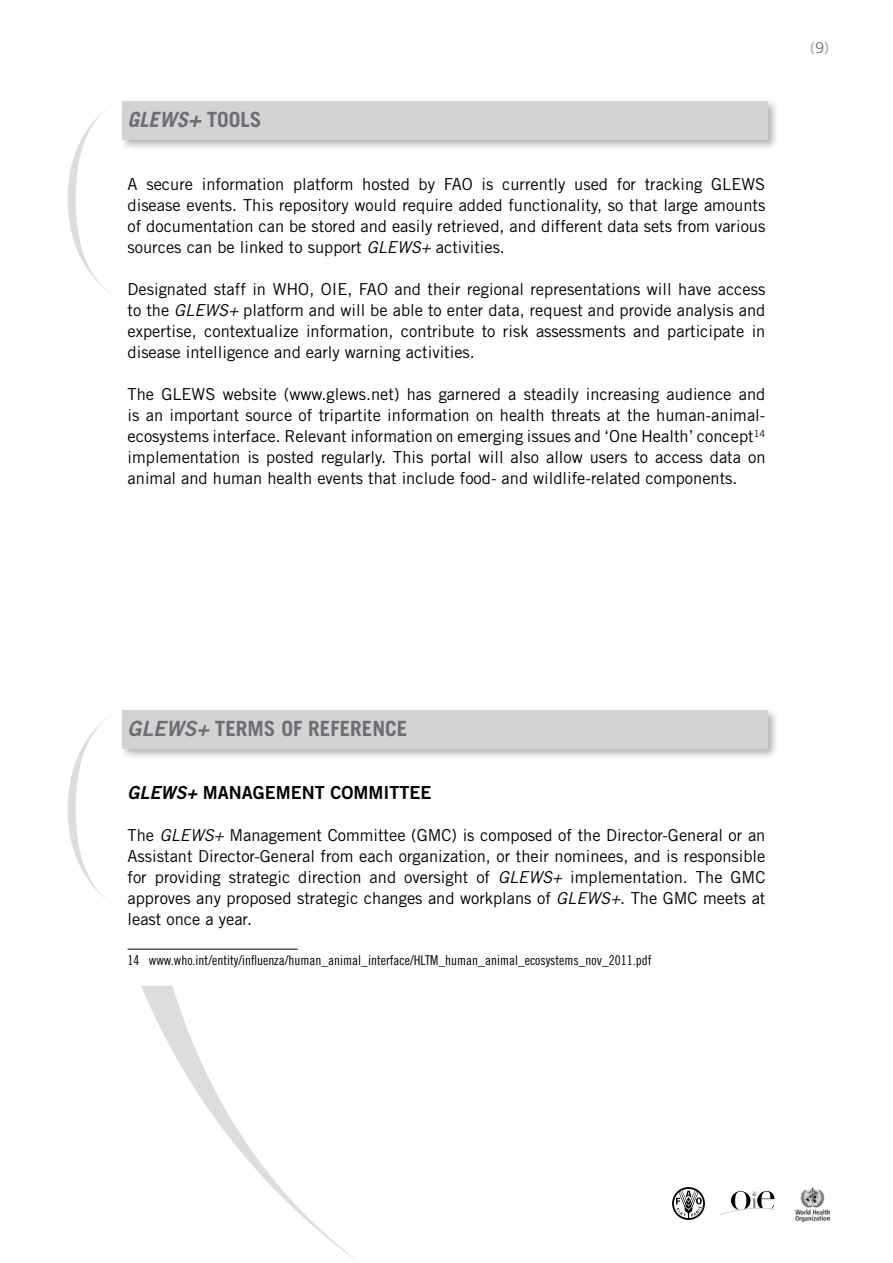
<style>
.page{position:relative;width:893px;height:1263px;background:#fff}
.page>*{position:absolute;margin:0;border:0;box-sizing:border-box;transform-origin:0 0}
.t1{font:700 21px "Trade Gothic LT Std";color:#6d6e71}
.t2{font:italic 700 21px "Trade Gothic LT Std";color:#6d6e71}
.t3{font:18px "Trade Gothic LT Std Bd 2";color:#000}
.t4{font:16.5px/21px "Trade Gothic LT Std";color:#000;text-align:justify}
.t5{font:700 15px "Trade Gothic LT Std";color:#b1b4b6}
.t6{font:13.5px "Trade Gothic LT Std Cn 18";color:#000}
.s1{font-style:normal}
.s2{font-style:italic}
.s3{font-weight:400;color:#6d6e71}
.s4{font-family:"Trade Gothic LT Std Bd 2 Obl";font-weight:400}
.s5{font-family:"Trade Gothic LT Std Bd 2 Obl"}
</style>
<div class="page">
<svg style="left:141px;top:986px;width:214px;height:274px"></svg>
<div style="left:119px;top:98px;width:660px;height:53px;background:#000;opacity:.3"></div>
<div style="left:122px;top:101px;width:646px;height:38px;background:#d1d3d4"></div>
<div style="left:119px;top:707px;width:660px;height:53px;background:#000;opacity:.3"></div>
<div style="left:122px;top:711px;width:646px;height:38px;background:#d1d3d4"></div>
<svg style="left:68px;top:108px;width:39px;height:182px"></svg>
<svg style="left:68px;top:716px;width:41px;height:186px"></svg>
<hr style="left:128px;top:949px;width:170px;height:1px;background:#000">
<img style="left:795px;top:1187px;width:34px;height:34px">
<svg style="left:719px;top:1191px;width:56px;height:24px"></svg>
<svg style="left:672px;top:1187px;width:33px;height:33px"></svg>
<p class="t2" style="left:128px;top:107px;width:91px">GLEWS+ <span class="s1">TOOLS</span></p>
<p class="t4" style="left:128px;top:174px;width:639px">A secure information platform hosted by FAO is currently used for tracking GLEWS disease events. This repository would require added functionality, so that large amounts of documentation can be stored and easily retrieved, and different data sets from various sources can be linked to support <span class="s2">GLEWS+</span> activities.</p>
<p class="t4" style="left:128px;top:279px;width:639px">Designated staff in WHO, OIE, FAO and their regional representations will have access to the <span class="s2">GLEWS+</span> platform and will be able to enter data, request and provide analysis and expertise, contextualize information, contribute to risk assessments and participate in disease intelligence and early warning activities.</p>
<p class="t4" style="left:128px;top:384px;width:639px">The GLEWS website (www.glews.net) has garnered a steadily increasing audience and is an important source of tripartite information on health threats at the human-animal&shy;ecosystems interface. Relevant information on emerging issues and ‘One Health’ concept<sup>14 </sup>implementation is posted regularly. This portal will also allow users to access data on animal and human health events that include food- and wildlife-related components.</p>
<p class="t5" style="left:810px;top:39px;width:21px">(<span class="s3">9</span>)</p>
<p class="t1" style="left:128px;top:716px;width:192px"><span class="s4">GLEWS+</span> TERMS OF REFE</p>
<p class="t1" style="left:350px;top:716px;width:44px">RENCE</p>
<p class="t3" style="left:128px;top:782px;width:305px"><span class="s5">GLEWS+</span> MANAGEMENT COMMITTEE</p>
<p class="t4" style="left:128px;top:825px;width:639px">The <span class="s2">GLEWS+</span> Management Committee (GMC) is composed of the Director-General or an Assistant Director-General from each organization, or their nominees, and is responsible for providing strategic direction and oversight of <span class="s2">GLEWS+</span> implementation. The GMC approves any proposed strategic changes and workplans of <span class="s2">GLEWS+</span>. The GMC meets at least once a year.</p>
<p class="t6" style="left:128px;top:952px;width:525px">14 www.who.int/entity/influenza/human_animal_interface/HLTM_human_animal_ecosystems_nov_2011.pdf</p>
</div>
